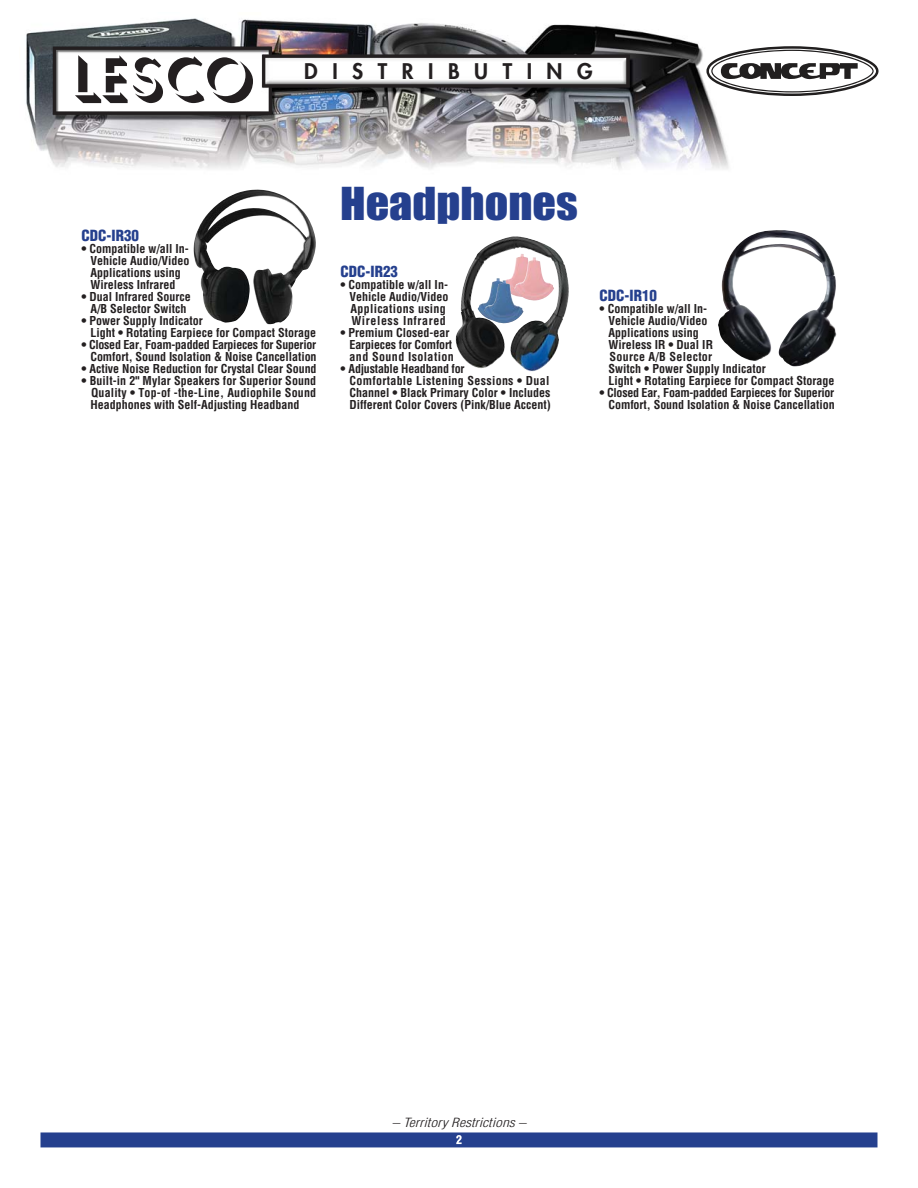
<style>
.page{position:relative;width:918px;height:1188px;background:#fff}
.page>*{position:absolute;margin:0;border:0;box-sizing:border-box;transform-origin:0 0}
.t1{font:63px "Umbra";color:#231f20}
.t2{font:42px "Impact";color:#25408e;scale:1.1 1}
.t3{font:800 21px "Futura";letter-spacing:.695em;color:#231f20}
.t4{font:900 condensed 15px "Helvetica";color:#25408e}
.t5{font:italic 300 condensed 12.45px "Helvetica";color:#231f20;scale:1.25 1}
.t6{font:700 condensed 12px/12px "Helvetica";color:#231f20}
.t7{font:700 condensed 12px/12px "Helvetica";letter-spacing:.025em;color:#231f20}
</style>
<div class="page">
<img style="left:26px;top:18px;width:703px;height:151px">
<svg style="left:53px;top:47px;width:576px;height:68px"></svg>
<svg style="left:704px;top:44px;width:175px;height:55px"></svg>
<img style="left:718px;top:230px;width:119px;height:137px">
<img style="left:193px;top:189px;width:123px;height:136px">
<img style="left:455px;top:236px;width:114px;height:136px">
<img style="left:502px;top:254px;width:40px;height:24px">
<img style="left:514px;top:257px;width:40px;height:44px">
<img style="left:478px;top:278px;width:39px;height:44px">
<img style="left:484px;top:280px;width:40px;height:44px">
<svg style="left:40px;top:1132px;width:838px;height:15px;background:#2c4692"></svg>
<p class="t1" style="left:72px;top:37px;width:185px">LESCO</p>
<p class="t3" style="left:304px;top:61px;width:290px">DISTRIBUTING</p>
<p class="t4" style="left:82px;top:230px;width:59px">CDC-IR30</p>
<p class="t6" style="left:91px;top:243px;width:101px;text-indent:-9px">• Compatible w/all In-<br>Vehicle Audio/Video<br>Applications using<br>Wireless Infrared</p>
<p class="t6" style="left:82px;top:291px;width:111px;text-align:center">• Dual Infrared Source<br>A/B Selector Switch</p>
<p class="t6" style="left:91px;top:315px;width:227px;text-indent:-9px">• Power Supply Indicator<br>Light • Rotating Earpiece for Compact Storage</p>
<p class="t6" style="left:82px;top:339px;width:237px;text-align:right">• Closed Ear, Foam-padded Earpieces for Superior<br>Comfort, Sound Isolation &amp; Noise Cancellation</p>
<p class="t6" style="left:82px;top:363px;width:237px">• Active Noise Reduction for Crystal Clear Sound</p>
<p class="t6" style="left:91px;top:375px;width:227px;text-align:justify;text-indent:-9px">• Built-in 2" Mylar Speakers for Superior Sound Quality • Top-of -the-Line, Audiophile Sound Headphones with Self-Adjusting Headband</p>
<p class="t2" style="left:340px;top:190px;width:218px">Headphones</p>
<p class="t4" style="left:341px;top:266px;width:59px">CDC-IR23</p>
<p class="t7" style="left:350px;top:279px;width:101px;text-indent:-9px">• Compatible w/all In-<br>Vehicle Audio/Video<br>Applications using<br>Wireless Infrared</p>
<p class="t6" style="left:350px;top:327px;width:106px;text-indent:-9px">• Premium Closed-ear<br>Earpieces for Comfort and Sound Isolation</p>
<p class="t6" style="left:350px;top:363px;width:203px;text-indent:-9px">• Adjustable Headband for<br>Comfortable Listening Sessions • Dual Channel • Black Primary Color • Includes Different Color Covers (Pink/Blue Accent)</p>
<p class="t4" style="left:600px;top:290px;width:59px">CDC-IR10</p>
<p class="t6" style="left:609px;top:303px;width:227px;text-indent:-9px">• Compatible w/all In-<br>Vehicle Audio/Video<br>Applications using<br>Wireless IR • Dual IR<br>Source A/B Selector<br>Switch • Power Supply Indicator<br>Light • Rotating Earpiece for Compact Storage</p>
<p class="t6" style="left:600px;top:387px;width:237px;text-align:right">• Closed Ear, Foam-padded Earpieces for Superior<br>Comfort, Sound Isolation &amp; Noise Cancellation</p>
<p class="t5" style="left:392px;top:1118px;width:109px">– Territory Restrictions –</p>
</div>
